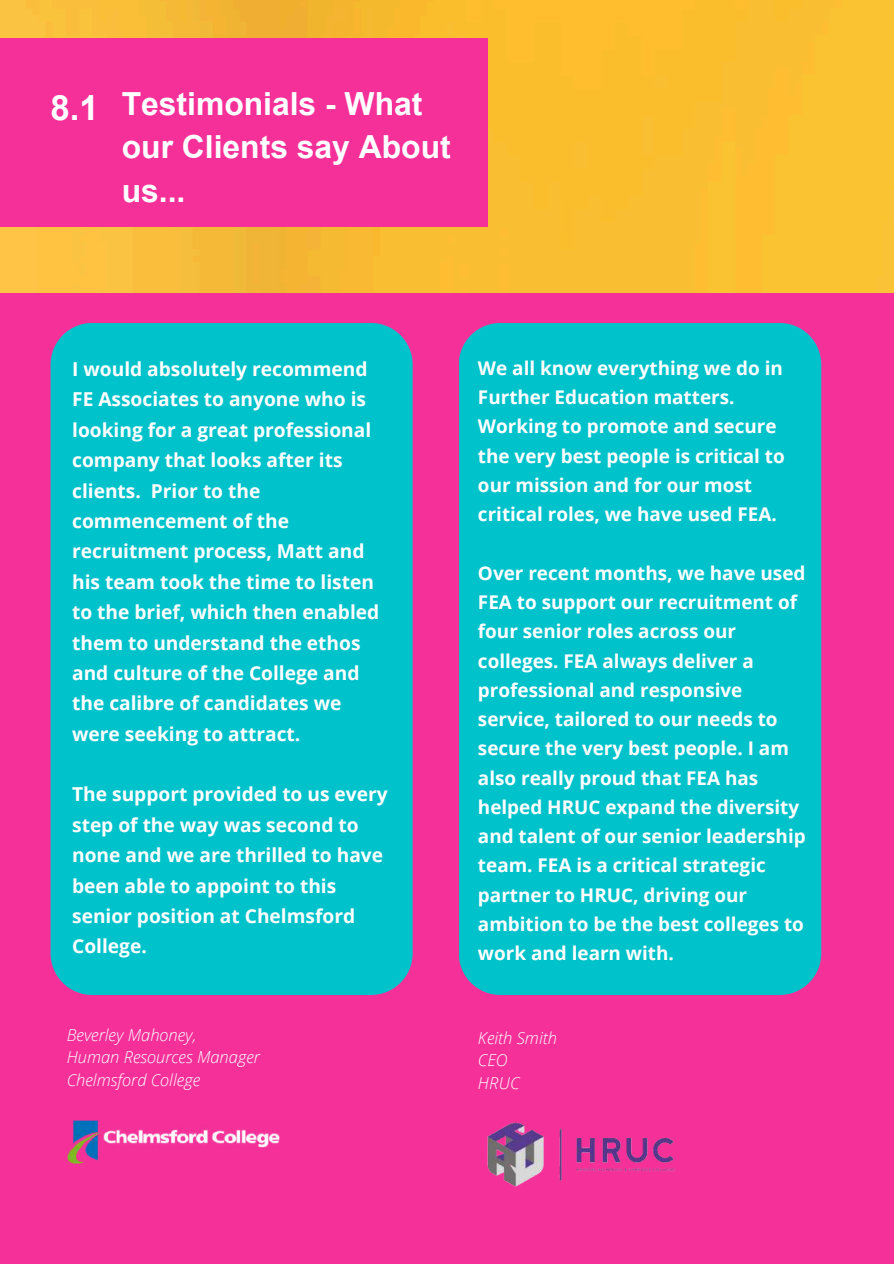
<style>
.page{position:relative;width:894px;height:1264px;background:#fff}
.page>*{position:absolute;margin:0;border:0;box-sizing:border-box;transform-origin:0 0}
.t1{font:700 31.8px/43.8px "Arial";color:#fff}
.t2{font:700 19.2px/30.3px "Open Sans";color:#fff}
.t3{font:700 18.9px/29.2px "Open Sans";color:#fff}
.t4{font:italic 300 16.5px/22.5px "Open Sans";color:#fff}
.s1{font-size:34.8px}
</style>
<div class="page">
<div style="left:0;top:0;width:893px;height:1263px;background:#f53199"></div>
<div style="left:51px;top:323px;width:361px;height:671px;background:#00c2cb"></div>
<div style="left:459px;top:323px;width:362px;height:672px;background:#00c2cb"></div>
<img style="left:67px;top:1120px;width:212px;height:44px">
<img style="left:0;top:0;width:893px;height:293px">
<div style="left:0;top:38px;width:487px;height:188px;background:#f53199"></div>
<img style="left:487px;top:1122px;width:188px;height:65px">
<h1 class="t1" style="left:122px;top:82px;width:330px;text-indent:-71px"><span class="s1">8.1</span> Testimonials - What our Clients say About us...</h1>
<p class="t2" style="left:72px;top:353px;width:308px">I would absolutely recommend<br>FE Associates to anyone who is looking for a great professional company that looks after its clients. Prior to the commencement of the recruitment process, Matt and his team took the time to listen to the brief, which then enabled them to understand the ethos and culture of the College and the calibre of candidates we were seeking to attract.</p>
<p class="t2" style="left:72px;top:778px;width:317px">The support provided to us every step of the way was second to none and we are thrilled to have been able to appoint to this senior position at Chelmsford<br>College.</p>
<p class="t3" style="left:478px;top:353px;width:308px">We all know everything we do in<br>Further Education matters.<br>Working to promote and secure the very best people is critical to our mission and for our most critical roles, we have used FEA.</p>
<p class="t3" style="left:478px;top:558px;width:329px">Over recent months, we have used<br>FEA to support our recruitment of four senior roles across our colleges. FEA always deliver a professional and responsive service, tailored to our needs to secure the very best people. I am also really proud that FEA has helped HRUC expand the diversity and talent of our senior leadership team. FEA is a critical strategic partner to HRUC, driving our ambition to be the best colleges to work and learn with.</p>
<p class="t4" style="left:67px;top:1022px;width:194px">Beverley Mahoney,<br>Human Resources Manager<br>Chelmsford College</p>
<p class="t4" style="left:478px;top:1026px;width:81px">Keith Smith<br>CEO<br>HRUC</p>
</div>
